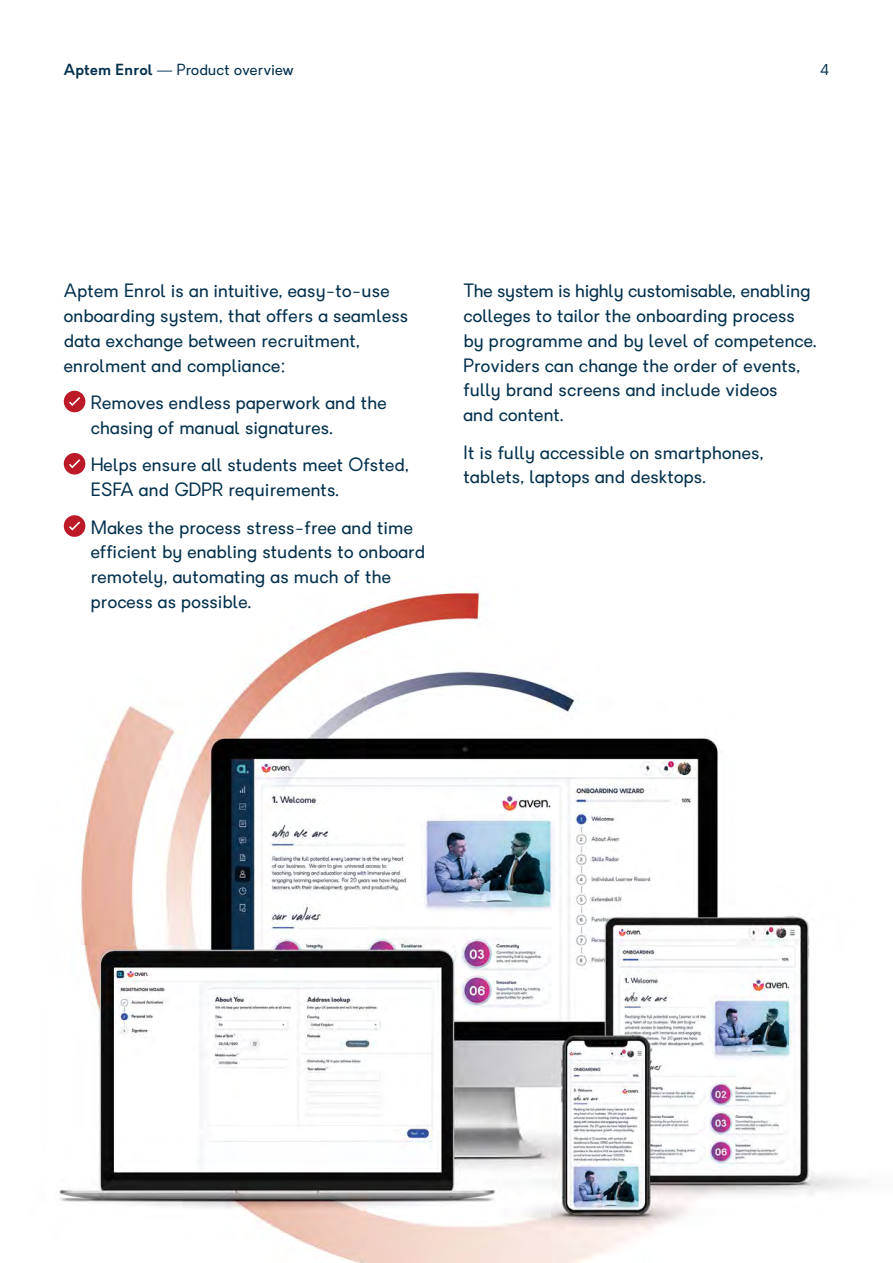
<style>
.page{position:relative;width:893px;height:1263px;background:#fff}
.page>*{position:absolute;margin:0;border:0;box-sizing:border-box;transform-origin:0 0}
.t1{font:18px/24.8px "Granary";letter-spacing:.02em;color:#03304d}
.t2{font:15px "Granary";letter-spacing:.02em;color:#03304d}
.t3{font:14.7px "Granary";color:#03304d}
.s1{font-weight:600}
</style>
<div class="page">
<img style="left:59px;top:590px;width:806px;height:673px">
<div style="left:64px;top:391px;width:21px;height:21px;background:#bd1a29;border-radius:50%"></div>
<svg style="left:69px;top:397px;width:11px;height:9px"></svg>
<div style="left:64px;top:453px;width:21px;height:22px;background:#bd1a29;border-radius:50%"></div>
<svg style="left:69px;top:459px;width:12px;height:10px"></svg>
<div style="left:64px;top:515px;width:21px;height:22px;background:#bd1a29;border-radius:50%"></div>
<svg style="left:69px;top:521px;width:12px;height:10px"></svg>
<p class="t2" style="left:64px;top:60px;width:231px"><span class="s1">Aptem Enrol</span> — Product overview</p>
<p class="t3" style="left:820px;top:60px;width:10px">4</p>
<p class="t1" style="left:64px;top:279px;width:346px">Aptem Enrol is an intuitive, easy-to-use onboarding system, that offers a seamless data exchange between recruitment, enrolment and compliance:</p>
<p class="t1" style="left:91px;top:391px;width:297px">Removes endless paperwork and the chasing of manual signatures.</p>
<p class="t1" style="left:91px;top:453px;width:320px">Helps ensure all students meet Ofsted,<br>ESFA and GDPR requirements.</p>
<p class="t1" style="left:91px;top:515px;width:336px">Makes the process stress-free and time efficient by enabling students to onboard remotely, automating as much of the process as possible.</p>
<p class="t1" style="left:463px;top:279px;width:355px">The system is highly customisable, enabling colleges to tailor the onboarding process by programme and by level of competence.<br>Providers can change the order of events, fully brand screens and include videos<br>and content.</p>
<p class="t1" style="left:463px;top:440px;width:301px">It is fully accessible on smartphones, tablets, laptops and desktops.</p>
</div>
